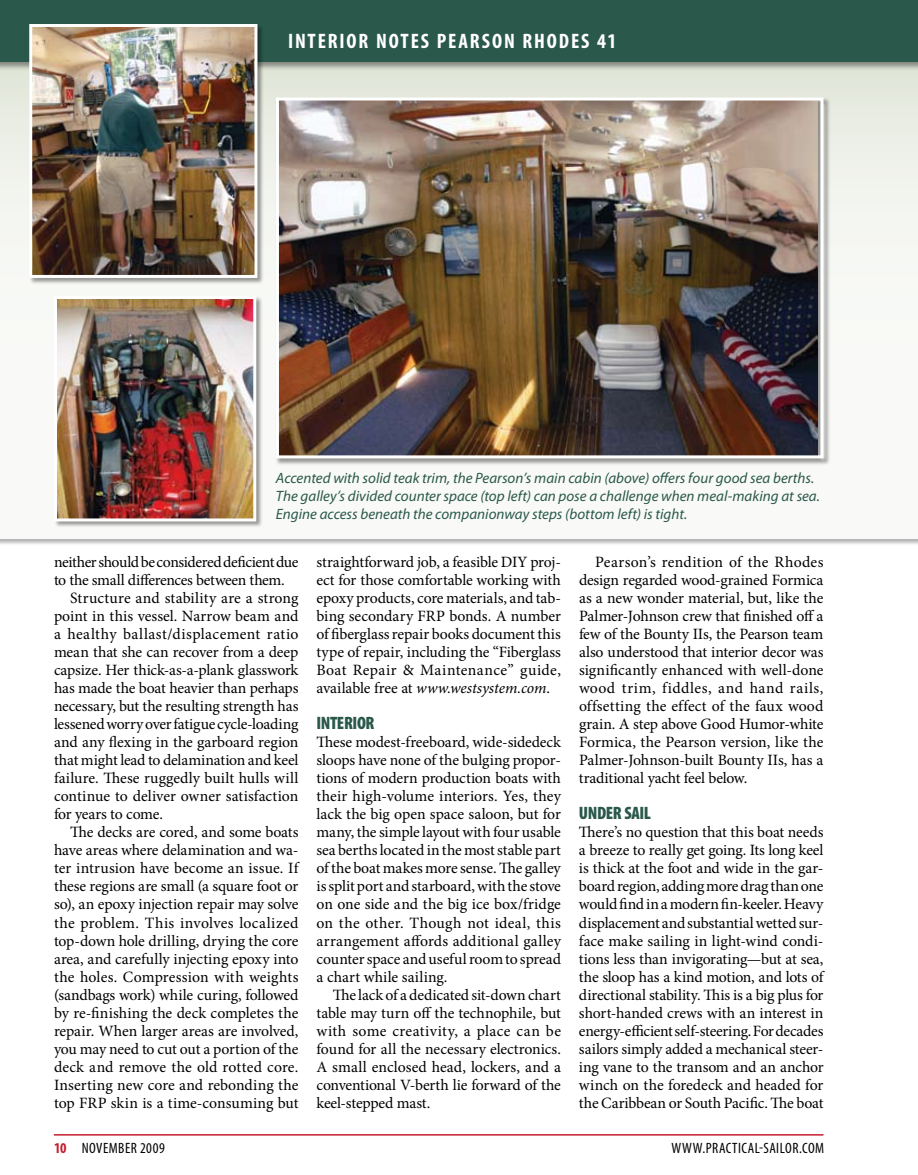
<style>
.page{position:relative;width:918px;height:1175px;background:#fff}
.page>*{position:absolute;margin:0;border:0;box-sizing:border-box;transform-origin:0 0}
.t1{font:700 condensed 21px "Myriad Pro";letter-spacing:.09em;color:#fff}
.t2{font:900 condensed 18px "Myriad Pro";letter-spacing:-.02em;color:#2a584b}
.t3{font:15.75px/18px "Minion Pro";letter-spacing:-.005em;color:#000;text-align:justify}
.t4{font:15.75px "Minion Pro";letter-spacing:-.025em;color:#000}
.t5{font:15.75px "Minion Pro";letter-spacing:.025em;color:#000}
.t6{font:15.75px "Minion Pro";letter-spacing:.02em;color:#000}
.t7{font:italic 15px/18px "Myriad Pro";color:#2a584b}
.t8{font:condensed 15px "Myriad Pro";letter-spacing:.03em;color:#000}
.s1{font-style:italic}
.s2{font-weight:700;color:#c41f30}
</style>
<div class="page">
<hr style="left:54px;top:1134px;width:770px;height:1px;background:#c41f30">
<svg style="left:0;top:71px;width:918px;height:221px"></svg>
<div style="left:0;top:0;width:918px;height:71px;background:#000;opacity:.4"></div>
<div style="left:0;top:0;width:918px;height:62px;background:#2a584b"></div>
<div style="left:275px;top:97px;width:556px;height:369px;background:#000;opacity:.4"></div>
<img style="left:280px;top:101px;width:538px;height:353px">
<div style="left:276px;top:97px;width:548px;height:361px;border:3px solid #fff"></div>
<div style="left:28px;top:23px;width:237px;height:262px;background:#000;opacity:.4"></div>
<img style="left:33px;top:28px;width:220px;height:246px">
<div style="left:29px;top:24px;width:228px;height:254px;border:3px solid #fff"></div>
<div style="left:53px;top:295px;width:211px;height:234px;background:#000;opacity:.4"></div>
<img style="left:58px;top:300px;width:194px;height:217px">
<div style="left:54px;top:296px;width:202px;height:225px;border:3px solid #fff"></div>
<h1 class="t1" style="left:288px;top:28px;width:11px">INTERIOR</h1>
<h1 class="t1" style="left:376px;top:28px;width:12px">NOTES</h1>
<h1 class="t1" style="left:437px;top:28px;width:181px">PEARSON RHODES 41</h1>
<p class="t7" style="left:276px;top:469px;width:546px">Accented with solid teak trim, the Pearson’s main cabin (above) offers four good sea berths.<br>The galley’s divided counter space (top left) can pose a challenge when meal-making at sea.<br>Engine access beneath the companionway steps (bottom left) is tight.</p>
<p class="t4" style="left:54px;top:551px;width:246px">neither should be considered deficient due</p>
<p class="t4" style="left:54px;top:569px;width:232px">to the small differences between them.</p>
<p class="t3" style="left:70px;top:589px;width:230px">Structure and stability are a strong</p>
<p class="t3" style="left:54px;top:607px;width:246px">point in this vessel. Narrow beam and</p>
<p class="t5" style="left:54px;top:623px;width:246px">a healthy ballast/displacement ratio</p>
<p class="t3" style="left:54px;top:643px;width:246px">mean that she can recover from a deep</p>
<p class="t3" style="left:54px;top:661px;width:246px">capsize. Her thick-as-a-plank glasswork</p>
<p class="t3" style="left:54px;top:679px;width:246px">has made the boat heavier than perhaps</p>
<p class="t3" style="left:54px;top:697px;width:246px">necessary, but the resulting strength has</p>
<p class="t3" style="left:54px;top:715px;width:246px">lessened worry over fatigue cycle-loading</p>
<p class="t3" style="left:54px;top:733px;width:246px">and any flexing in the garboard region</p>
<p class="t3" style="left:54px;top:751px;width:246px">that might lead to delamination and keel</p>
<p class="t3" style="left:54px;top:769px;width:246px">failure. These ruggedly built hulls will</p>
<p class="t3" style="left:54px;top:787px;width:246px">continue to deliver owner satisfaction</p>
<p class="t4" style="left:54px;top:803px;width:110px">for years to come.</p>
<p class="t3" style="left:70px;top:823px;width:230px">The decks are cored, and some boats</p>
<p class="t3" style="left:54px;top:841px;width:246px">have areas where delamination and wa-</p>
<p class="t3" style="left:54px;top:859px;width:246px">ter intrusion have become an issue. If</p>
<p class="t3" style="left:54px;top:877px;width:246px">these regions are small (a square foot or</p>
<p class="t3" style="left:54px;top:895px;width:246px">so), an epoxy injection repair may solve</p>
<p class="t6" style="left:54px;top:912px;width:246px">the problem. This involves localized</p>
<p class="t3" style="left:54px;top:931px;width:246px">top-down hole drilling, drying the core</p>
<p class="t3" style="left:54px;top:949px;width:246px">area, and carefully injecting epoxy into</p>
<p class="t3" style="left:54px;top:967px;width:246px">the holes. Compression with weights</p>
<p class="t3" style="left:54px;top:985px;width:246px">(sandbags work) while curing, followed</p>
<p class="t3" style="left:54px;top:1003px;width:246px">by re-finishing the deck completes the</p>
<p class="t3" style="left:54px;top:1021px;width:246px">repair. When larger areas are involved,</p>
<p class="t3" style="left:54px;top:1039px;width:246px">you may need to cut out a portion of the</p>
<p class="t3" style="left:54px;top:1057px;width:246px">deck and remove the old rotted core.</p>
<p class="t3" style="left:54px;top:1076px;width:246px">Inserting new core and rebonding the</p>
<p class="t3" style="left:54px;top:1094px;width:246px">top FRP skin is a time-consuming but</p>
<p class="t3" style="left:316px;top:552px;width:246px">straightforward job, a feasible DIY proj&shy;ect for those comfortable working with epoxy products, core materials, and tab&shy;bing secondary FRP bonds. A number of fiberglass repair books document this type of repair, including the “Fiberglass Boat Repair &amp; Maintenance” guide, available free at <span class="s1">www.westsystem.com</span>.</p>
<p class="t2" style="left:316px;top:711px;width:60px">INTERIOR</p>
<p class="t3" style="left:316px;top:733px;width:246px">These modest-freeboard, wide-sidedeck sloops have none of the bulging propor&shy;tions of modern production boats with their high-volume interiors. Yes, they lack the big open space saloon, but for many, the simple layout with four usable sea berths located in the most stable part of the boat makes more sense. The galley is split port and starboard, with the stove on one side and the big ice box/fridge on the other. Though not ideal, this arrangement affords additional galley counter space and useful room to spread a chart while sailing.</p>
<p class="t3" style="left:317px;top:985px;width:246px;text-indent:16px">The lack of a dedicated sit-down chart table may turn off the technophile, but with some creativity, a place can be found for all the necessary electronics.<br>A small enclosed head, lockers, and a conventional V-berth lie forward of the keel-stepped mast.</p>
<p class="t3" style="left:579px;top:552px;width:246px;text-indent:16px">Pearson’s rendition of the Rhodes design regarded wood-grained Formica as a new wonder material, but, like the Palmer-Johnson crew that finished off a few of the Bounty IIs, the Pearson team also understood that interior decor was significantly enhanced with well-done wood trim, fiddles, and hand rails, offsetting the effect of the faux wood grain. A step above Good Humor-white Formica, the Pearson version, like the Palmer-Johnson-built Bounty IIs, has a traditional yacht feel below.</p>
<p class="t2" style="left:579px;top:801px;width:73px">UNDER SAIL</p>
<p class="t3" style="left:579px;top:823px;width:246px">There’s no question that this boat needs a breeze to really get going. Its long keel is thick at the foot and wide in the gar&shy;board region, adding more drag than one would find in a modern fin-keeler. Heavy displacement and substantial wetted sur&shy;face make sailing in light-wind condi&shy;tions less than invigorating—but at sea, the sloop has a kind motion, and lots of directional stability. This is a big plus for short-handed crews with an interest in energy-efficient self-steering. For decades sailors simply added a mechanical steer&shy;ing vane to the transom and an anchor winch on the foredeck and headed for the Caribbean or South Pacific. The boat</p>
<p class="t8" style="left:54px;top:1138px;width:112px"><span class="s2">10</span> NOVEMBER 2009</p>
<p class="t8" style="left:672px;top:1138px;width:154px">WWW.PRACTICAL-SAILOR.COM</p>
</div>
